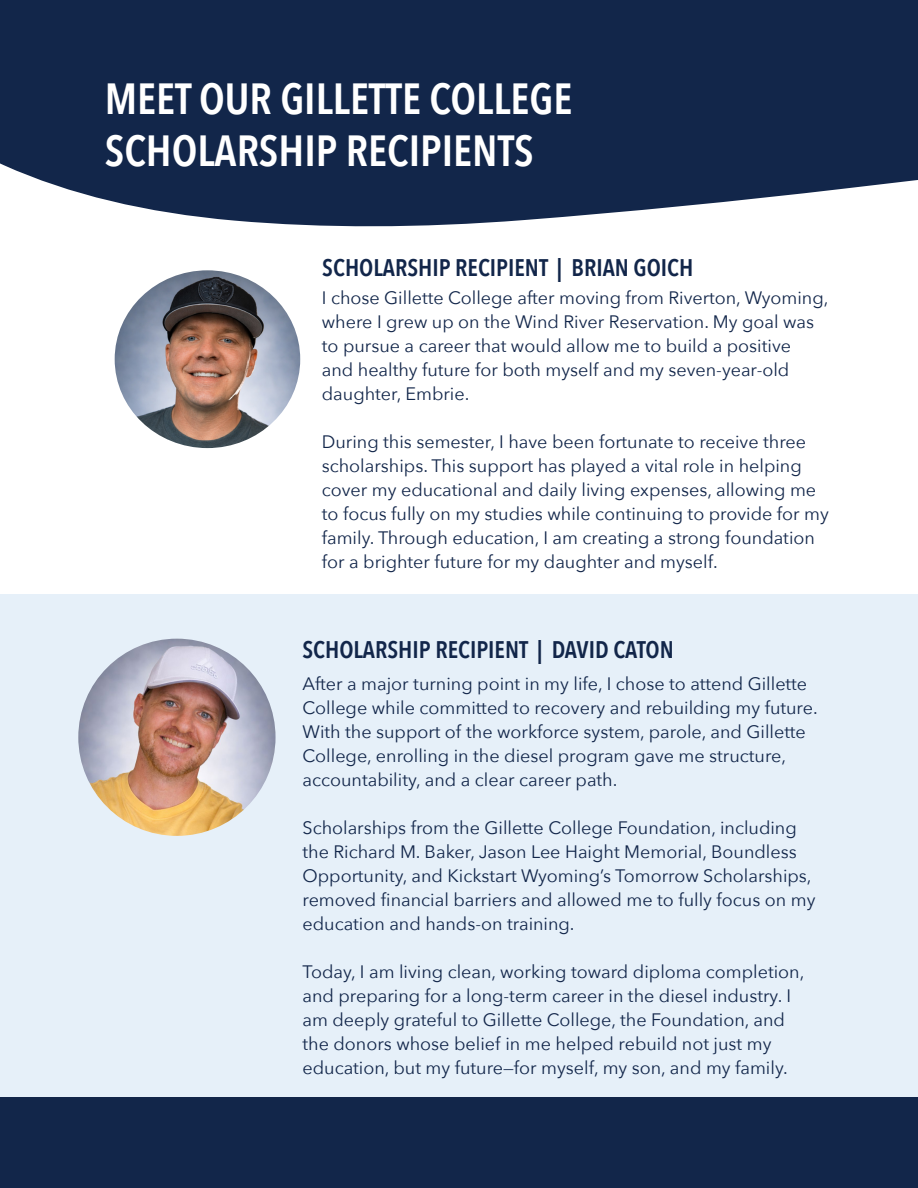
<style>
.page{position:relative;width:918px;height:1188px;background:#fff}
.page>*{position:absolute;margin:0;border:0;box-sizing:border-box;transform-origin:0 0}
.t1{font:600 43.5px "Avenir Next Condensed";color:#fff}
.t2{font:600 24px "Avenir Next Condensed";color:#12264a}
.t3{font:18px/24px "Avenir Next";color:#12264a}
</style>
<div class="page">
<div style="left:0;top:594px;width:918px;height:594px;background:#e6f0f9"></div>
<svg style="left:0;top:0;width:918px;height:227px;background:#253859"></svg>
<img style="left:78px;top:639px;width:198px;height:197px;border-radius:99px">
<img style="left:115px;top:270px;width:185px;height:178px">
<div style="left:0;top:1097px;width:918px;height:91px;background:#12264a"></div>
<p class="t1" style="left:105px;top:61px;width:469px">MEET OUR GILLETTE COLLEGE</p>
<p class="t1" style="left:105px;top:113px;width:430px">SCHOLARSHIP RECIPIENTS</p>
<p class="t2" style="left:322px;top:247px;width:373px">SCHOLARSHIP RECIPIENT | BRIAN GOICH</p>
<p class="t3" style="left:322px;top:285px;width:508px">I chose Gillette College after moving from Riverton, Wyoming, where I grew up on the Wind River Reservation. My goal was to pursue a career that would allow me to build a positive<br>and healthy future for both myself and my seven-year-old daughter, Embrie.</p>
<p class="t3" style="left:322px;top:429px;width:509px">During this semester, I have been fortunate to receive three scholarships. This support has played a vital role in helping cover my educational and daily living expenses, allowing me to focus fully on my studies while continuing to provide for my family. Through education, I am creating a strong foundation for a brighter future for my daughter and myself.</p>
<p class="t2" style="left:302px;top:629px;width:373px">SCHOLARSHIP RECIPIENT | DAVID CATON</p>
<p class="t3" style="left:303px;top:671px;width:517px">After a major turning point in my life, I chose to attend Gillette College while committed to recovery and rebuilding my future.<br>With the support of the workforce system, parole, and Gillette College, enrolling in the diesel program gave me structure, accountability, and a clear career path.</p>
<p class="t3" style="left:303px;top:815px;width:514px">Scholarships from the Gillette College Foundation, including the Richard M. Baker, Jason Lee Haight Memorial, Boundless Opportunity, and Kickstart Wyoming’s Tomorrow Scholarships, removed financial barriers and allowed me to fully focus on my education and hands-on training.</p>
<p class="t3" style="left:303px;top:959px;width:503px">Today, I am living clean, working toward diploma completion, and preparing for a long-term career in the diesel industry. I am deeply grateful to Gillette College, the Foundation, and the donors whose belief in me helped rebuild not just my education, but my future—for myself, my son, and my family.</p>
</div>
